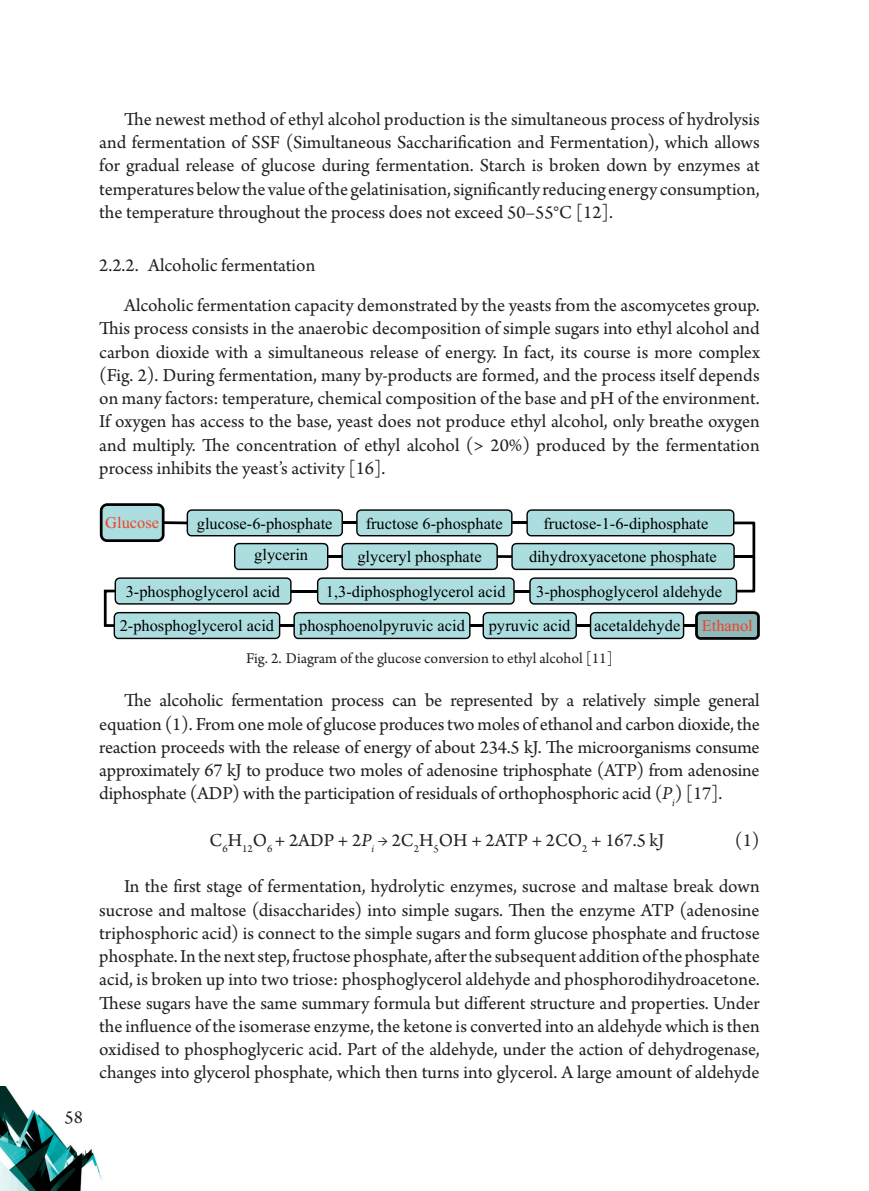
<style>
.page{position:relative;width:869px;height:1191px;background:#fff}
.page>*{position:absolute;margin:0;border:0;box-sizing:border-box;transform-origin:0 0}
.Wzory{font:19.25px/23.3px "Arno Pro";color:#231f20;text-align:justify}
.t1{font:16.45px/34.5px "Times New Roman";color:#000;text-align:center}
.t2{font:16.45px "Times New Roman";color:#ef4222}
.t3{font:15.75px "Arno Pro";color:#231f20}
.s1{font-style:italic}
</style>
<div class="page">
<img style="left:0;top:1086px;width:102px;height:105px">
<svg style="left:100px;top:503px;width:659px;height:137px"></svg>
<hr style="left:733px;top:555px;width:20px;height:3px;background:#000002">
<hr style="left:163px;top:521px;width:24px;height:3px;background:#000002">
<hr style="left:279px;top:624px;width:15px;height:3px;background:#000002">
<p class="Wzory" style="left:64px;top:1106px;width:20px">58</p>
<p class="Wzory" style="left:99px;top:109px;width:661px;text-indent:25px">The newest method of ethyl alcohol production is the simultaneous process of hydrolysis and fermentation of SSF (Simultaneous Saccharification and Fermentation), which allows for gradual release of glucose during fermentation. Starch is broken down by enzymes at temperatures below the value of the gelatinisation, significantly reducing energy consumption, the temperature throughout the process does not exceed 50–55°C [12].</p>
<p class="Wzory" style="left:99px;top:254px;width:217px">2.2.2. Alcoholic fermentation</p>
<p class="Wzory" style="left:99px;top:295px;width:661px;text-indent:25px">Alcoholic fermentation capacity demonstrated by the yeasts from the ascomycetes group.<br>This process consists in the anaerobic decomposition of simple sugars into ethyl alcohol and carbon dioxide with a simultaneous release of energy. In fact, its course is more complex (Fig. 2). During fermentation, many by-products are formed, and the process itself depends on many factors: temperature, chemical composition of the base and pH of the environment.<br>If oxygen has access to the base, yeast does not produce ethyl alcohol, only breathe oxygen and multiply. The concentration of ethyl alcohol (&gt; 20%) produced by the fermentation process inhibits the yeast’s activity [16].</p>
<p class="t2" style="left:105px;top:517px;width:55px">Glucose</p>
<p class="t1" style="left:197px;top:507px;width:137px">glucose-6-phosphate</p>
<p class="t1" style="left:365px;top:507px;width:138px">fructose 6-phosphate</p>
<p class="t1" style="left:543px;top:507px;width:166px">fructose-1-6-diphosphate</p>
<p class="t1" style="left:254px;top:539px;width:55px">glycerin</p>
<p class="t1" style="left:529px;top:541px;width:189px">dihydroxyacetone phosphate</p>
<p class="t1" style="left:325px;top:575px;width:181px">1,3-diphosphoglycerol acid</p>
<p class="t1" style="left:536px;top:575px;width:187px">3-phosphoglycerol aldehyde</p>
<p class="t1" style="left:357px;top:541px;width:126px">glyceryl phosphate</p>
<p class="t1" style="left:120px;top:575px;width:162px">3-phosphoglycerol acid<br>2-phosphoglycerol acid</p>
<p class="t1" style="left:299px;top:610px;width:167px">phosphoenolpyruvic acid</p>
<p class="t1" style="left:488px;top:610px;width:83px">pyruvic acid</p>
<p class="t1" style="left:594px;top:610px;width:88px">acetaldehyde</p>
<p class="t2" style="left:701px;top:620px;width:52px">Ethanol</p>
<p class="t3" style="left:246px;top:649px;width:368px">Fig. 2. Diagram of the glucose conversion to ethyl alcohol [11]</p>
<p class="Wzory" style="left:99px;top:690px;width:661px;text-indent:25px">The alcoholic fermentation process can be represented by a relatively simple general equation (1). From one mole of glucose produces two moles of ethanol and carbon dioxide, the reaction proceeds with the release of energy of about 234.5 kJ. The microorganisms consume approximately 67 kJ to produce two moles of adenosine triphosphate (ATP) from adenosine diphosphate (ADP) with the participation of residuals of orthophosphoric acid (<span class="s1">P</span><sub>i</sub>) [17].</p>
<p class="Wzory" style="left:209px;top:829px;width:456px">C<sub>6</sub>H<sub>12</sub>O<sub>6</sub> + 2ADP + 2<span class="s1">P</span><sub>i</sub> → 2C<sub>2</sub>H<sub>5</sub>OH + 2ATP + 2CO<sub>2</sub> + 167.5 kJ</p>
<p class="Wzory" style="left:734px;top:829px;width:26px">(1)</p>
<p class="Wzory" style="left:99px;top:876px;width:661px;text-indent:25px">In the first stage of fermentation, hydrolytic enzymes, sucrose and maltase break down sucrose and maltose (disaccharides) into simple sugars. Then the enzyme ATP (adenosine triphosphoric acid) is connect to the simple sugars and form glucose phosphate and fructose phosphate. In the next step, fructose phosphate, after the subsequent addition of the phosphate acid, is broken up into two triose: phosphoglycerol aldehyde and phosphorodihydroacetone.<br>These sugars have the same summary formula but different structure and properties. Under the influence of the isomerase enzyme, the ketone is converted into an aldehyde which is then oxidised to phosphoglyceric acid. Part of the aldehyde, under the action of dehydrogenase, changes into glycerol phosphate, which then turns into glycerol. A large amount of aldehyde</p>
</div>
